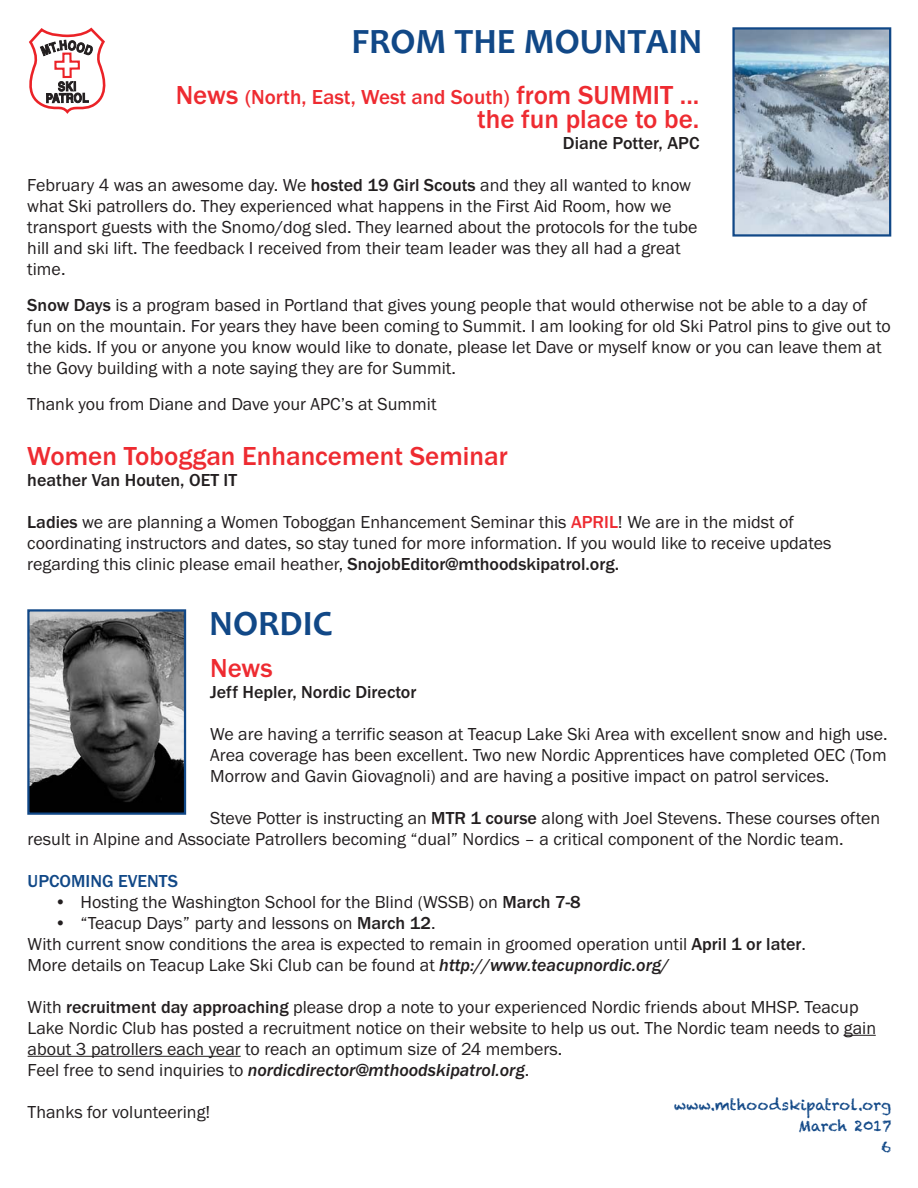
<style>
.page{position:relative;width:918px;height:1188px;background:#fff}
.page>*{position:absolute;margin:0;border:0;box-sizing:border-box;transform-origin:0 0}
.t1{font:700 36px "Candara";color:#114887}
.t2{font:500 27px "Franklin Gothic";color:#ee2b31}
.t3{font:500 21px "Franklin Gothic";color:#ee2b31}
.t4{font:18px/21px "Franklin Gothic";color:#231f20}
.t5{font:500 18px "Franklin Gothic";color:#231f20}
.t6{font:500 18px "Franklin Gothic";color:#114887}
.t7{font:15px/21px "Chalkduster";color:#114887;text-align:right}
.s1{font-size:27px}
.s2{font-weight:500}
.s3{font-weight:500;color:#ee2b31}
.s4{font-weight:500;font-style:italic}
</style>
<div class="page">
<svg style="left:29px;top:27px;width:77px;height:87px"></svg>
<img style="left:735px;top:30px;width:153px;height:204px">
<div style="left:732px;top:27px;width:159px;height:210px;border:2px solid #114887"></div>
<hr style="left:844px;top:1035px;width:32px;height:1px;background:#231f20">
<hr style="left:28px;top:1056px;width:213px;height:1px;background:#231f20">
<img style="left:30px;top:612px;width:153px;height:200px">
<div style="left:27px;top:609px;width:159px;height:206px;border:2px solid #114887"></div>
<h1 class="t1" style="left:351px;top:20px;width:353px">FROM THE MOUNTAIN</h1>
<p class="t3" style="left:176px;top:90px;width:525px"><span class="s1">News</span> (North, East, West and South) <span class="s1">from SUMMIT ...</span></p>
<h2 class="t2" style="left:477px;top:110px;width:224px">the fun place to be.</h2>
<p class="t5" style="left:563px;top:137px;width:138px">Diane Potter, APC</p>
<p class="t4" style="left:27px;top:176px;width:672px">February 4 was an awesome day. We <span class="s2">hosted 19 Girl Scouts</span> and they all wanted to know what Ski patrollers do. They experienced what happens in the First Aid Room, how we transport guests with the Snomo/dog sled. They learned about the protocols for the tube hill and ski lift. The feedback I received from their team leader was they all had a great time.</p>
<p class="t4" style="left:27px;top:296px;width:865px"><span class="s2">Snow Days</span> is a program based in Portland that gives young people that would otherwise not be able to a day of fun on the mountain. For years they have been coming to Summit. I am looking for old Ski Patrol pins to give out to the kids. If you or anyone you know would like to donate, please let Dave or myself know or you can leave them at the Govy building with a note saying they are for Summit.</p>
<p class="t4" style="left:27px;top:395px;width:411px">Thank you from Diane and Dave your APC’s at Summit</p>
<h2 class="t2" style="left:27px;top:446px;width:482px">Women Toboggan Enhancement Seminar</h2>
<p class="t5" style="left:27px;top:473px;width:211px">heather Van Houten, OET IT</p>
<p class="t4" style="left:27px;top:513px;width:806px"><span class="s2">Ladies</span> we are planning a Women Toboggan Enhancement Seminar this <span class="s3">APRIL</span>! We are in the midst of coordinating instructors and dates, so stay tuned for more information. If you would like to receive updates regarding this clinic please email heather, <span class="s2">SnojobEditor@mthoodskipatrol.org.</span></p>
<h1 class="t1" style="left:209px;top:602px;width:125px">NORDIC</h1>
<h2 class="t2" style="left:210px;top:658px;width:64px">News</h2>
<p class="t5" style="left:210px;top:685px;width:208px">Jeff Hepler, Nordic Director</p>
<p class="t4" style="left:210px;top:725px;width:679px;text-align:justify">We are having a terrific season at Teacup Lake Ski Area with excellent snow and high use.<br>Area coverage has been excellent. Two new Nordic Apprentices have completed OEC (Tom Morrow and Gavin Giovagnoli) and are having a positive impact on patrol services.</p>
<p class="t4" style="left:28px;top:809px;width:854px;text-indent:183px">Steve Potter is instructing an <span class="s2">MTR 1 course</span> along with Joel Stevens. These courses often result in Alpine and Associate Patrollers becoming “dual” Nordics – a critical component of the Nordic team.</p>
<p class="t6" style="left:28px;top:874px;width:152px">UPCOMING EVENTS</p>
<p class="t4" style="left:55px;top:893px;width:527px">• Hosting the Washington School for the Blind (WSSB) on <span class="s2">March 7-8</span></p>
<p class="t4" style="left:28px;top:914px;width:780px;text-indent:27px">• “Teacup Days” party and lessons on <span class="s2">March 12</span>.<br>With current snow conditions the area is expected to remain in groomed operation until <span class="s2">April 1 or later</span>.<br>More details on Teacup Lake Ski Club can be found at <span class="s4">http://www.teacupnordic.org/</span></p>
<p class="t4" style="left:28px;top:998px;width:850px">With <span class="s2">recruitment day approaching</span> please drop a note to your experienced Nordic friends about MHSP. Teacup Lake Nordic Club has posted a recruitment notice on their website to help us out. The Nordic team needs to gain about 3 patrollers each year to reach an optimum size of 24 members.<br>Feel free to send inquiries to <span class="s4">nordicdirector@mthoodskipatrol.org</span>.</p>
<p class="t4" style="left:28px;top:1103px;width:184px">Thanks for volunteering!</p>
<p class="t7" style="left:674px;top:1096px;width:219px">www.mthoodskipatrol.org<br>March 2017<br>6</p>
</div>
